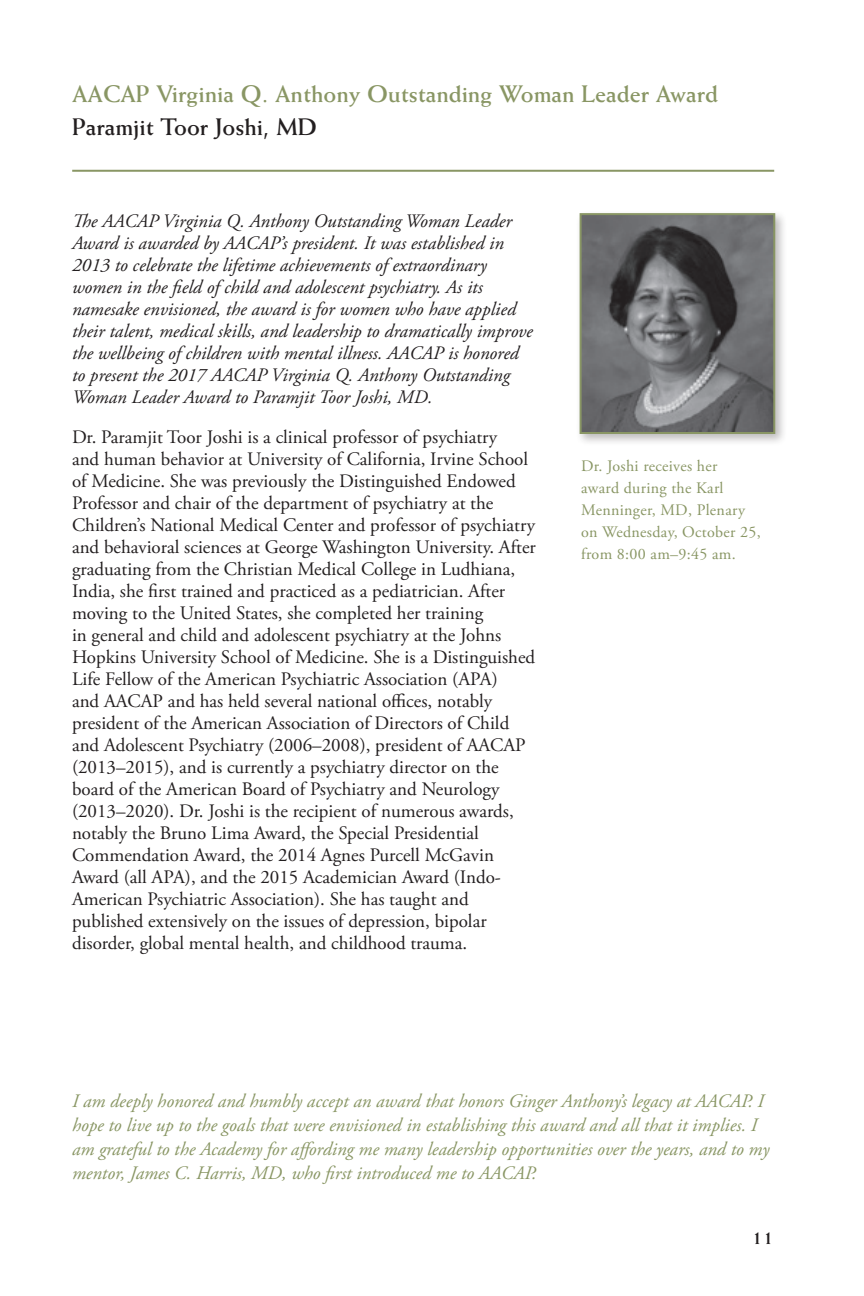
<style>
.page{position:relative;width:864px;height:1296px;background:#fff}
.page>*{position:absolute;margin:0;border:0;box-sizing:border-box;transform-origin:0 0}
.t1{font:700 24px "Weiss Std";color:#899664}
.t2{font:700 24px "Weiss Std";color:#231f20}
.t3{font:700 20px "Weiss Std";color:#231f20}
.t4{font:19px/22px "Adobe Garamond Pro";color:#231f20}
.t5{font:italic 19px/22px "Adobe Garamond Pro";color:#231f20}
.t6{font:italic 19px/24px "Adobe Garamond Pro";color:#899664}
.t7{font:16px/22px "Adobe Garamond Pro";letter-spacing:.02em;color:#899664}
</style>
<div class="page">
<hr style="left:72px;top:170px;width:702px;height:2px;background:#899664">
<div style="left:575px;top:209px;width:212px;height:237px;background:#231f20;opacity:.3"></div>
<img style="left:583px;top:216px;width:189px;height:215px">
<div style="left:580px;top:213px;width:195px;height:221px;border:2px solid #899664"></div>
<p class="t1" style="left:72px;top:79px;width:648px">AACAP Virginia Q. Anthony Outstanding Woman Leader Award</p>
<p class="t2" style="left:72px;top:112px;width:246px">Paramjit Toor Joshi, MD</p>
<p class="t5" style="left:72px;top:210px;width:462px">The AACAP Virginia Q. Anthony Outstanding Woman Leader Award is awarded by AACAP’s president. It was established in 2013 to celebrate the lifetime achievements of extraordinary women in the field of child and adolescent psychiatry. As its namesake envisioned, the award is for women who have applied their talent, medical skills, and leadership to dramatically improve the wellbeing of children with mental illness. AACAP is honored to present the 2017 AACAP Virginia Q. Anthony Outstanding Woman Leader Award to Paramjit Toor Joshi, MD.</p>
<p class="t4" style="left:72px;top:427px;width:465px">Dr. Paramjit Toor Joshi is a clinical professor of psychiatry<br>and human behavior at University of California, Irvine School of Medicine. She was previously the Distinguished Endowed Professor and chair of the department of psychiatry at the Children’s National Medical Center and professor of psychiatry and behavioral sciences at George Washington University. After graduating from the Christian Medical College in Ludhiana, India, she first trained and practiced as a pediatrician. After moving to the United States, she completed her training<br>in general and child and adolescent psychiatry at the Johns Hopkins University School of Medicine. She is a Distinguished Life Fellow of the American Psychiatric Association (APA)<br>and AACAP and has held several national offices, notably president of the American Association of Directors of Child and Adolescent Psychiatry (2006–2008), president of AACAP (2013–2015), and is currently a psychiatry director on the board of the American Board of Psychiatry and Neurology (2013–2020). Dr. Joshi is the recipient of numerous awards, notably the Bruno Lima Award, the Special Presidential Commendation Award, the 2014 Agnes Purcell McGavin Award (all APA), and the 2015 Academician Award (Indo-American Psychiatric Association). She has taught and published extensively on the issues of depression, bipolar disorder, global mental health, and childhood trauma.</p>
<p class="t7" style="left:581px;top:456px;width:181px">Dr. Joshi receives her<br>award during the Karl<br>Menninger, MD, Plenary on Wednesday, October 25, from 8:00 am–9:45 am.</p>
<p class="t6" style="left:72px;top:1090px;width:699px">I am deeply honored and humbly accept an award that honors Ginger Anthony’s legacy at AACAP. I hope to live up to the goals that were envisioned in establishing this award and all that it implies. I am grateful to the Academy for affording me many leadership opportunities over the years, and to my mentor, James C. Harris, MD, who first introduced me to AACAP.</p>
<p class="t3" style="left:752px;top:1225px;width:24px">11</p>
</div>
